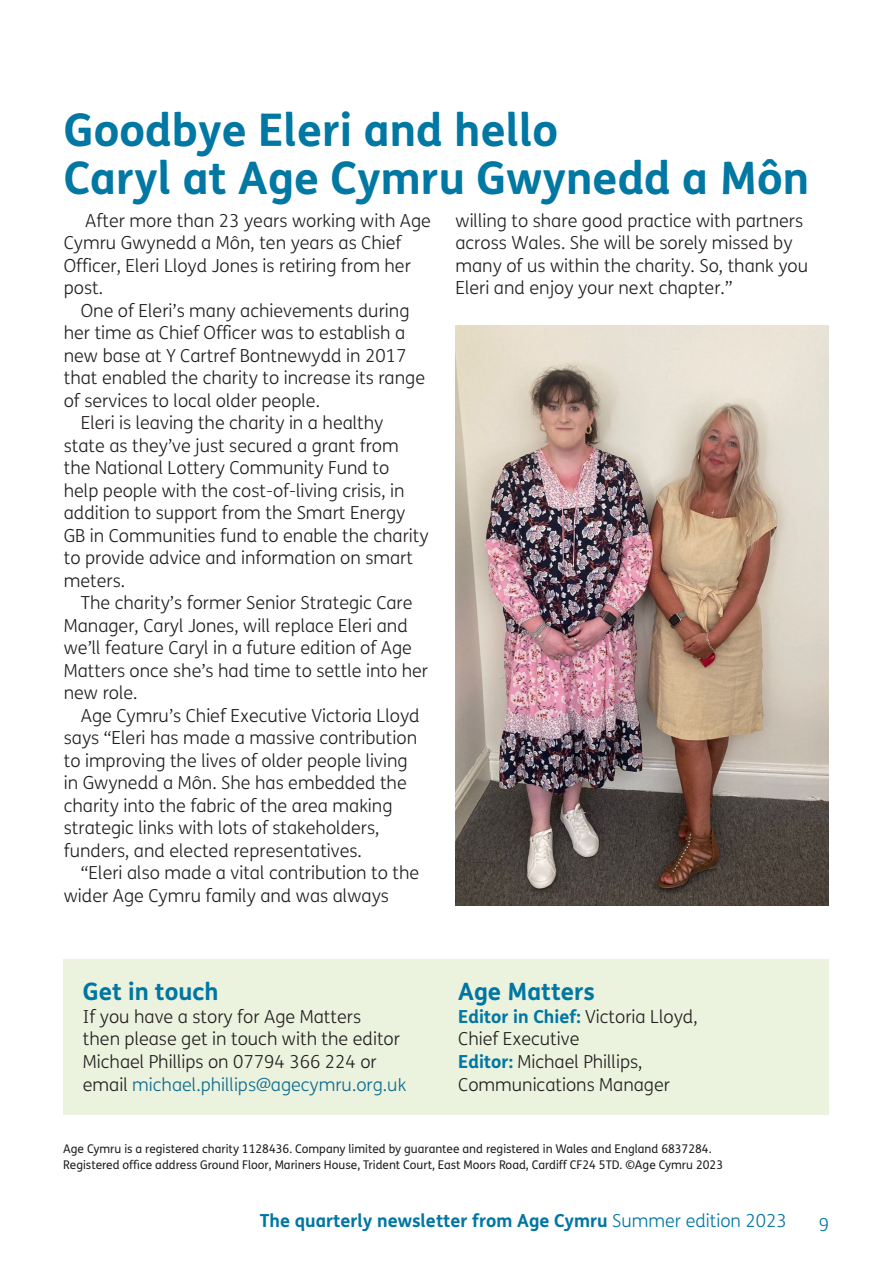
<style>
.page{position:relative;width:893px;height:1263px;background:#fff}
.page>*{position:absolute;margin:0;border:0;box-sizing:border-box;transform-origin:0 0}
.Page_heading_2{font:700 45px/48px "FS Me";color:#0078a3}
.Paragraph_Style_1{font:700 24px "FS Me";color:#0076a3}
.body{font:300 18px/22.5px "FS Me";color:#231f20}
.t1{font:700 18px "FS Me";color:#0076a3}
.t2{font:300 18px "FS Me";color:#0076a3}
.body-2{font:12px/16.5px "FS Me";color:#231f20}
.s1{color:#0e6b8f}
.s2{font-weight:700;color:#0076a3}
.s3{font-weight:300}
</style>
<div class="page">
<div style="left:64px;top:959px;width:765px;height:156px;background:#ebf2de"></div>
<img style="left:455px;top:325px;width:374px;height:581px">
<p class="Page_heading_2" style="left:64px;top:106px;width:747px">Goodbye Eleri and hello<br>Caryl at Age Cymru Gwynedd a Môn</p>
<p class="body" style="left:64px;top:209px;width:369px;text-indent:22px">After more than 23 years working with Age<br>Cymru Gwynedd a Môn, ten years as Chief<br>Officer, Eleri Lloyd Jones is retiring from her post.</p>
<p class="body" style="left:64px;top:299px;width:363px;text-indent:17px">One of Eleri’s many achievements during her time as Chief Officer was to establish a new base at Y Cartref Bontnewydd in 2017 that enabled the charity to increase its range of services to local older people.</p>
<p class="body" style="left:64px;top:412px;width:366px;text-indent:17px">Eleri is leaving the charity in a healthy state as they’ve just secured a grant from the National Lottery Community Fund to<br>help people with the cost-of-living crisis, in addition to support from the Smart Energy GB in Communities fund to enable the charity to provide advice and information on smart meters.</p>
<p class="body" style="left:64px;top:592px;width:366px;text-indent:17px">The charity’s former Senior Strategic Care Manager, Caryl Jones, will replace Eleri and we’ll feature Caryl in a future edition of Age Matters once she’s had time to settle into her new role.</p>
<p class="body" style="left:64px;top:704px;width:357px;text-indent:17px">Age Cymru’s Chief Executive Victoria Lloyd says “Eleri has made a massive contribution to improving the lives of older people living in Gwynedd a Môn. She has embedded the charity into the fabric of the area making strategic links with lots of stakeholders, funders, and elected representatives.</p>
<p class="body" style="left:64px;top:862px;width:357px;text-indent:17px">“Eleri also made a vital contribution to the wider Age Cymru family and was always</p>
<p class="body" style="left:455px;top:209px;width:354px">willing to share good practice with partners across Wales. She will be sorely missed by many of us within the charity. So, thank you Eleri and enjoy your next chapter.”</p>
<p class="Paragraph_Style_1" style="left:83px;top:977px;width:137px">Get in touch</p>
<p class="body" style="left:83px;top:1006px;width:325px">If you have a story for Age Matters<br>then please get in touch with the editor Michael Phillips on 07794 366 224 or email <span class="s1">michael.phillips@agecymru.org.uk</span></p>
<p class="Paragraph_Style_1" style="left:458px;top:977px;width:138px">Age Matters</p>
<p class="body" style="left:458px;top:1006px;width:241px"><span class="s2">Editor in Chief:</span> Victoria Lloyd,<br>Chief Executive</p>
<p class="body" style="left:458px;top:1051px;width:213px"><span class="s2">Editor:</span> Michael Phillips,<br>Communications Manager</p>
<p class="body-2" style="left:63px;top:1140px;width:661px">Age Cymru is a registered charity 1128436. Company limited by guarantee and registered in Wales and England 6837284.<br>Registered office address Ground Floor, Mariners House, Trident Court, East Moors Road, Cardiff CF24 5TD. ©Age Cymru 2023</p>
<p class="t1" style="left:260px;top:1209px;width:529px">The quarterly newsletter from Age Cymru <span class="s3">Summer edition 2023</span></p>
<p class="t2" style="left:819px;top:1214px;width:12px">9</p>
</div>
